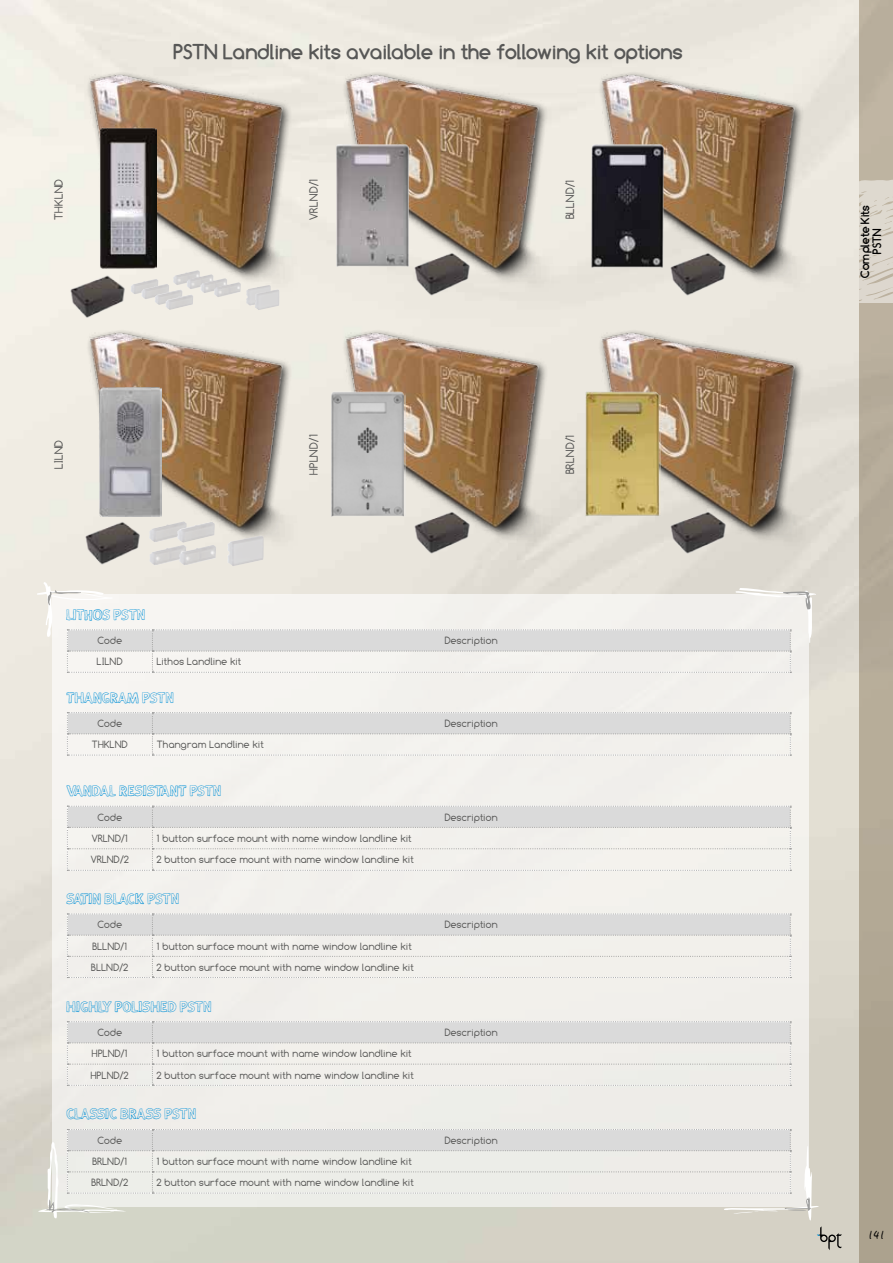
<style>
.page{position:relative;width:893px;height:1263px;background:#fff}
.page>*{position:absolute;margin:0;border:0;box-sizing:border-box;transform-origin:0 0}
.t1{font:700 21px "Comfortaa";color:#575756}
.t2{font:13.5px "Manovel";letter-spacing:.08em;color:#0090d7}
.t3{font:13.5px "JIMMY1";color:#000}
.t4{font:12px "Comfortaa";color:#575756}
.t5{font:700 12px/12px "Comfortaa";color:#000;text-align:center}
.t6{font:10.5px "Comfortaa";color:#575756}
</style>
<div class="page">
<div style="left:859px;top:0;width:34px;height:1263px;background:#b3a997"></div>
<div style="left:52px;top:594px;width:757px;height:612px;background:#f2f0ec"></div>
<svg style="left:37px;top:582px;width:779px;height:91px"></svg>
<svg style="left:67px;top:712px;width:724px;height:44px"></svg>
<svg style="left:67px;top:806px;width:724px;height:65px"></svg>
<svg style="left:67px;top:913px;width:724px;height:65px"></svg>
<svg style="left:67px;top:1021px;width:724px;height:65px"></svg>
<svg style="left:38px;top:1129px;width:804px;height:121px"></svg>
<img style="left:0;top:275px;width:1px;height:592px">
<img style="left:576px;top:32px;width:244px;height:258px">
<img style="left:319px;top:32px;width:244px;height:258px">
<img style="left:63px;top:32px;width:244px;height:258px">
<img style="left:576px;top:290px;width:244px;height:267px">
<img style="left:319px;top:290px;width:244px;height:267px">
<img style="left:63px;top:290px;width:244px;height:267px">
<img style="left:585px;top:390px;width:76px;height:127px">
<img style="left:330px;top:390px;width:76px;height:127px">
<img style="left:335px;top:142px;width:76px;height:127px">
<img style="left:590px;top:142px;width:76px;height:127px">
<img style="left:100px;top:127px;width:56px;height:143px">
<img style="left:68px;top:272px;width:60px;height:49px">
<img style="left:173px;top:270px;width:27px;height:15px">
<img style="left:187px;top:274px;width:26px;height:15px">
<img style="left:200px;top:278px;width:27px;height:15px">
<img style="left:214px;top:282px;width:27px;height:15px">
<img style="left:246px;top:285px;width:25px;height:21px">
<img style="left:255px;top:289px;width:24px;height:21px">
<img style="left:131px;top:279px;width:27px;height:15px">
<img style="left:141px;top:284px;width:28px;height:15px">
<img style="left:155px;top:289px;width:28px;height:16px">
<img style="left:166px;top:294px;width:27px;height:16px">
<img style="left:100px;top:387px;width:61px;height:129px">
<img style="left:149px;top:521px;width:38px;height:21px">
<img style="left:177px;top:522px;width:38px;height:20px">
<img style="left:227px;top:536px;width:37px;height:30px">
<img style="left:149px;top:545px;width:30px;height:20px">
<img style="left:179px;top:545px;width:37px;height:20px">
<img style="left:82px;top:518px;width:61px;height:50px">
<img style="left:412px;top:507px;width:60px;height:50px">
<img style="left:412px;top:249px;width:60px;height:50px">
<img style="left:668px;top:507px;width:61px;height:50px">
<img style="left:668px;top:249px;width:61px;height:50px">
<svg style="left:859px;top:179px;width:34px;height:124px;background:#d9d3c9"></svg>
<p class="t4" style="left:52px;top:220px;width:43px;rotate:-90deg">THKLND</p>
<h1 class="t1" style="left:174px;top:39px;width:510px">PSTN Landline kits available in the following kit options</h1>
<p class="t4" style="left:307px;top:220px;width:43px;rotate:-90deg">VRLND/1</p>
<p class="t4" style="left:563px;top:219px;width:42px;rotate:-90deg">BLLND/1</p>
<p class="t4" style="left:52px;top:469px;width:31px;rotate:-90deg">LILND</p>
<p class="t2" style="left:67px;top:605px;width:79px">LITHOS PSTN</p>
<p class="t4" style="left:307px;top:475px;width:43px;rotate:-90deg">HPLND/1</p>
<p class="t4" style="left:563px;top:474px;width:41px;rotate:-90deg">BRLND/1</p>
<p class="t6" style="left:97px;top:635px;width:27px">Code</p>
<p class="t6" style="left:445px;top:635px;width:55px">Description</p>
<p class="t6" style="left:97px;top:656px;width:27px">LILND</p>
<p class="t6" style="left:157px;top:656px;width:86px">Lithos Landline kit</p>
<p class="t2" style="left:67px;top:688px;width:108px">THANGRAM PSTN</p>
<p class="t6" style="left:97px;top:717px;width:27px">Code</p>
<p class="t6" style="left:445px;top:717px;width:55px">Description</p>
<p class="t6" style="left:92px;top:739px;width:38px">THKLND</p>
<p class="t6" style="left:157px;top:739px;width:109px">Thangram Landline kit</p>
<p class="t2" style="left:67px;top:781px;width:156px">VANDAL RESISTANT PSTN</p>
<p class="t6" style="left:97px;top:811px;width:27px">Code</p>
<p class="t6" style="left:445px;top:811px;width:55px">Description</p>
<p class="t6" style="left:92px;top:832px;width:38px">VRLND/1</p>
<p class="t6" style="left:157px;top:832px;width:257px">1 button surface mount with name window landline kit</p>
<p class="t6" style="left:91px;top:854px;width:40px">VRLND/2</p>
<p class="t6" style="left:157px;top:854px;width:259px">2 button surface mount with name window landline kit</p>
<p class="t2" style="left:67px;top:889px;width:113px">SATIN BLACK PSTN</p>
<p class="t6" style="left:97px;top:919px;width:27px">Code</p>
<p class="t6" style="left:445px;top:919px;width:55px">Description</p>
<p class="t6" style="left:92px;top:940px;width:37px">BLLND/1</p>
<p class="t6" style="left:157px;top:940px;width:257px">1 button surface mount with name window landline kit</p>
<p class="t6" style="left:91px;top:961px;width:39px">BLLND/2</p>
<p class="t6" style="left:157px;top:961px;width:259px">2 button surface mount with name window landline kit</p>
<p class="t2" style="left:67px;top:997px;width:146px">HIGHLY POLISHED PSTN</p>
<p class="t6" style="left:97px;top:1026px;width:27px">Code</p>
<p class="t6" style="left:445px;top:1026px;width:55px">Description</p>
<p class="t6" style="left:92px;top:1048px;width:37px">HPLND/1</p>
<p class="t6" style="left:157px;top:1048px;width:257px">1 button surface mount with name window landline kit</p>
<p class="t6" style="left:91px;top:1069px;width:39px">HPLND/2</p>
<p class="t6" style="left:157px;top:1069px;width:259px">2 button surface mount with name window landline kit</p>
<p class="t2" style="left:67px;top:1105px;width:130px">CLASSIC BRASS PSTN</p>
<p class="t6" style="left:97px;top:1134px;width:27px">Code</p>
<p class="t6" style="left:445px;top:1134px;width:55px">Description</p>
<p class="t6" style="left:92px;top:1155px;width:36px">BRLND/1</p>
<p class="t6" style="left:157px;top:1155px;width:257px">1 button surface mount with name window landline kit</p>
<p class="t6" style="left:91px;top:1177px;width:39px">BRLND/2</p>
<p class="t6" style="left:157px;top:1177px;width:259px">2 button surface mount with name window landline kit</p>
<p class="t5" style="left:859px;top:278px;width:74px;rotate:-90deg">Complete Kits<br>PSTN</p>
<p class="t3" style="left:868px;top:1226px;width:17px">141</p>
</div>
